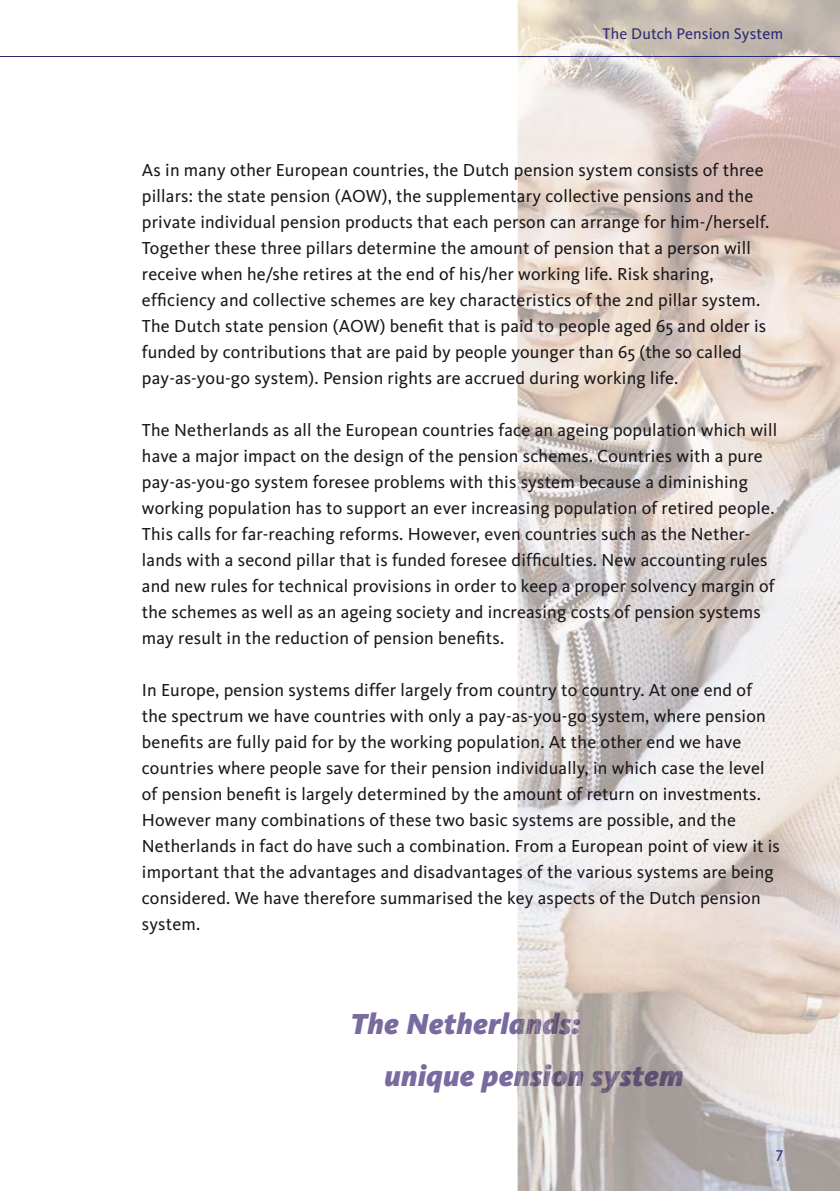
<style>
.page{position:relative;width:840px;height:1191px;background:#fff}
.page>*{position:absolute;margin:0;border:0;box-sizing:border-box;transform-origin:0 0}
.t1{font:italic 900 30px/52px "Kievit";letter-spacing:.01em;color:#796ba0}
.t2{font:18px/26px "Kievit";letter-spacing:.01em;color:#1a171c}
.t3{font:16px "Kievit";letter-spacing:.01em;color:#2e2873}
.s1{color:#6b5d85}
.s2{color:#6d5d85}
.s3{color:#5d5072}
.s4{color:#6c5b84}
.s5{color:#6c608d}
.s6{color:#746697}
.s7{color:#736696}
.s8{color:#65567c}
.s9{color:#5f5173}
.s10{color:#615274}
.s11{color:#65577d}
.s12{color:#5f5276}
.s13{color:#5d4f71}
</style>
<div class="page">
<img style="left:517px;top:0;width:322px;height:1191px">
<img style="left:517px;top:1012px;width:63px;height:22px">
<img style="left:517px;top:1064px;width:165px;height:29px">
<hr style="left:0;top:56px;width:839px;height:1px;background:#2e2873">
<p class="t3" style="left:602px;top:28px;width:182px">The Dutch Pension System</p>
<p class="t2" style="left:142px;top:159px;width:628px">As in many other European countries, the Dutch pension system consists of three pillars: the state pension (AOW), the supplementary collective pensions and the private individual pension products that each person can arrange for him-/herself.<br>Together these three pillars determine the amount of pension that a person will receive when he/she retires at the end of his/her working life. Risk sharing, efficiency and collective schemes are key characteristics of the 2nd pillar system.<br>The Dutch state pension (AOW) benefit that is paid to people aged 65 and older is funded by contributions that are paid by people younger than 65 (the so called pay-as-you-go system). Pension rights are accrued during working life.</p>
<p class="t2" style="left:142px;top:419px;width:636px">The Netherlands as all the European countries face an ageing population which will have a major impact on the design of the pension schemes. Countries with a pure pay-as-you-go system foresee problems with this system because a diminishing working population has to support an ever increasing population of retired people.<br>This calls for far-reaching reforms. However, even countries such as the Nether&shy;lands with a second pillar that is funded foresee difficulties. New accounting rules and new rules for technical provisions in order to keep a proper solvency margin of the schemes as well as an ageing society and increasing costs of pension systems may result in the reduction of pension benefits.</p>
<p class="t2" style="left:142px;top:679px;width:639px">In Europe, pension systems differ largely from country to country. At one end of the spectrum we have countries with only a pay-as-you-go system, where pension benefits are fully paid for by the working population. At the other end we have countries where people save for their pension individually, in which case the level of pension benefit is largely determined by the amount of return on investments.<br>However many combinations of these two basic systems are possible, and the Netherlands in fact do have such a combination. From a European point of view it is important that the advantages and disadvantages of the various systems are being considered. We have therefore summarised the key aspects of the Dutch pension system.</p>
<h1 class="t1" style="left:384px;top:1001px;width:300px;text-indent:-34px">The Netherla<span class="s1">n</span><span class="s2">d</span><span class="s3">s</span><span class="s4">:<br></span>unique pen<span class="s5">s</span><span class="s6">i</span><span class="s7">o</span><span class="s8">n</span> <span class="s9">s</span><span class="s10">y</span><span class="s11">s</span><span class="s3">t</span><span class="s12">e</span><span class="s13">m</span></h1>
<p class="t3" style="left:775px;top:1146px;width:9px">7</p>
</div>
